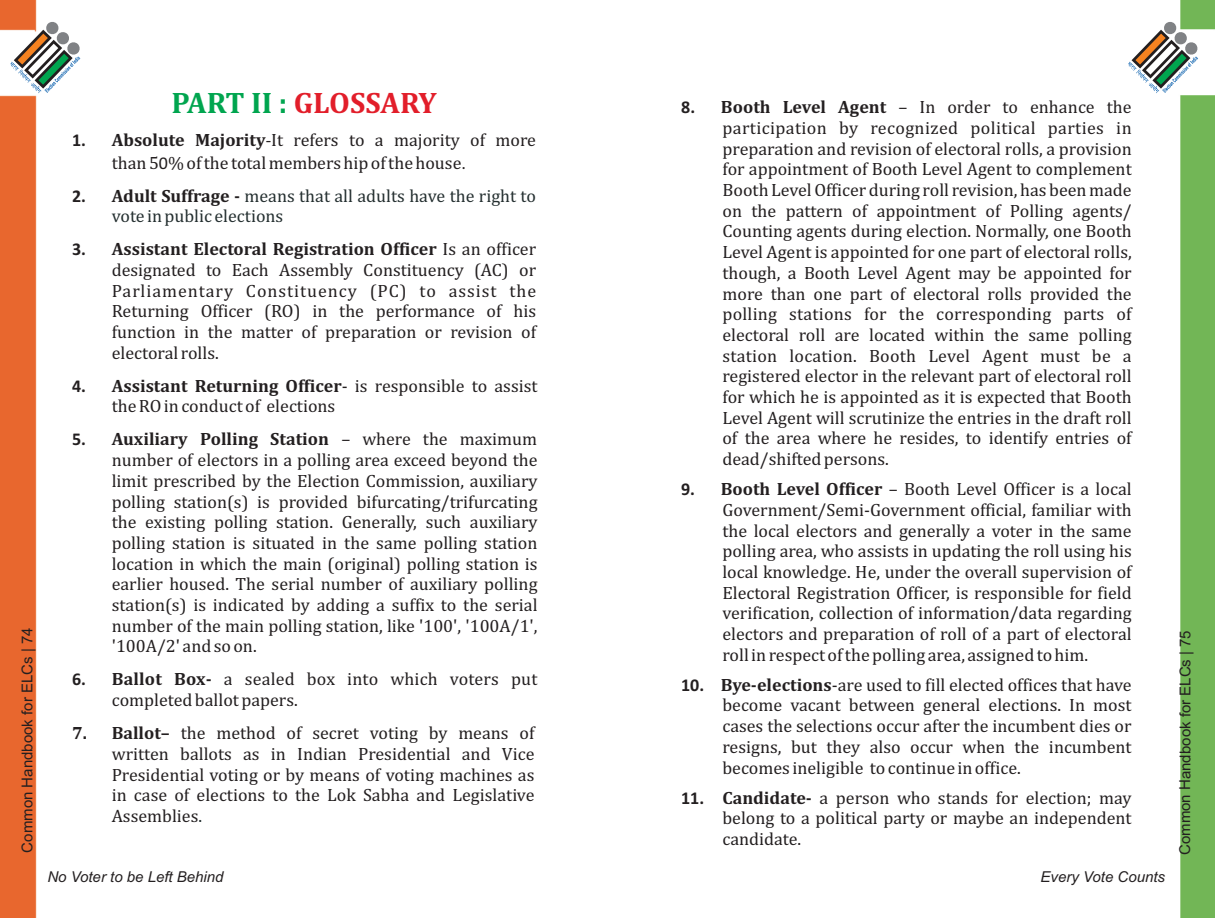
<style>
.page{position:relative;width:1215px;height:918px;background:#fff}
.page>*{position:absolute;margin:0;border:0;box-sizing:border-box;transform-origin:0 0}
.t1{font:700 30px "Cambria";color:#e21e2a}
.t2{font:18px/20.7px "Cambria";color:#231f20;text-align:justify}
.t3{font:18px "Cambria";color:#242f30}
.t4{font:15px "Arial";color:#231f20}
.t5{font:italic 15px "Arial";color:#231f20}
.s1{color:#00a54f}
.s2{font-family:"Calibri";font-weight:700}
.s3{font-weight:700}
.s4{font-family:"Calibri"}
.s5{font-family:"Calibri";font-weight:700;color:#231f20}
.s6{font-weight:700;color:#231f20}
.s7{color:#242f30}
</style>
<div class="page">
<img style="left:0;top:0;width:1215px;height:918px">
<svg style="left:1128px;top:21px;width:70px;height:72px"></svg>
<svg style="left:11px;top:21px;width:69px;height:72px"></svg>
<h1 class="t1" style="left:172px;top:90px;width:266px"><span class="s1">PART II :</span> GLOSSARY</h1>
<p class="t2" style="left:112px;top:130px;width:426px;line-height:22.2px;text-indent:-40px"><span class="s2">1.</span> <span class="s3">Absolute Majority</span><span class="s4">-</span>It refers to a majority of more than 5<span class="s4">0</span>% of the total members hip of the house<span class="s4">.</span></p>
<p class="t3" style="left:72px;top:188px;width:465px"><span class="s5">2.</span> <span class="s6">Adult Suffrage -</span> means that all adults have the right to</p>
<p class="t2" style="left:112px;top:240px;width:426px;text-indent:-40px"><span class="s2">3.</span> <span class="s3">Assistant Electoral Registration Officer</span> Is an officer designated to Each Assembly Constituency (AC) or Parliamentary Constituency (PC) to assist the Returning Officer (RO) in the performance of his function in the matter of preparation or revision of electoral rolls.</p>
<p class="t2" style="left:112px;top:376px;width:427px;text-indent:-40px"><span class="s2">4.</span> <span class="s3">Assistant Returning Officer</span>- is responsible to assist the RO in conduct of elections</p>
<p class="t2" style="left:112px;top:430px;width:427px;text-indent:-40px"><span class="s2">5.</span> <span class="s3">Auxiliary Polling Station</span> – where the maximum number of electors in a polling area exceed beyond the limit prescribed by the Election Commission, auxiliary polling station(s) is provided bifurcating/trifurcating the existing polling station. Generally, such auxiliary polling station is situated in the same polling station location in which the main (original) polling station is earlier housed. The serial number of auxiliary polling station(s) is indicated by adding a suffix to the serial number of the main polling station, like '100', '100A/1', '100A/2' and so on.</p>
<p class="t2" style="left:112px;top:670px;width:427px;text-indent:-40px"><span class="s2">6.</span> <span class="s3">Ballot Box-</span> a sealed box into which voters put completed ballot papers.</p>
<p class="t2" style="left:112px;top:724px;width:424px;text-indent:-40px"><span class="s3">7. Ballot–</span> the method of secret voting by means of written ballots as in Indian Presidential and Vice Presidential voting or by means of voting machines as in case of elections to the Lok Sabha and Legislative Assemblies<span class="s7">.</span></p>
<p class="t2" style="left:722px;top:98px;width:411px;text-indent:-41px"><span class="s2">8.</span> <span class="s3">Booth Level Agent</span> – In order to enhance the participation by recognized political parties in preparation and revision of electoral rolls, a provision for appointment of Booth Level Agent to complement Booth Level Officer during roll revision, has been made on the pattern of appointment of Polling agents/ Counting agents during election. Normally, one Booth Level Agent is appointed for one part of electoral rolls, though, a Booth Level Agent may be appointed for more than one part of electoral rolls provided the polling stations for the corresponding parts of electoral roll are located within the same polling station location. Booth Level Agent must be a registered elector in the relevant part of electoral roll for which he is appointed as it is expected that Booth Level Agent will scrutinize the entries in the draft roll of the area where he resides, to identify entries of dead/shifted persons.</p>
<p class="t2" style="left:722px;top:480px;width:411px;text-indent:-41px"><span class="s2">9.</span> <span class="s3">Booth Level Officer</span> – Booth Level Officer is a local Government/Semi-Government official, familiar with the local electors and generally a voter in the same polling area, who assists in updating the roll using his local knowledge. He, under the overall supervision of Electoral Registration Officer, is responsible for field verification, collection of information/data regarding electors and preparation of roll of a part of electoral roll in respect of the polling area, assigned to him.</p>
<p class="t2" style="left:722px;top:675px;width:411px;text-indent:-41px"><span class="s2">10.</span> <span class="s3">Bye-elections</span>-are used to fill elected offices that have become vacant between general elections. In most cases the selections occur after the incumbent dies or resigns, but they also occur when the incumbent becomes ineligible to continue in office.</p>
<p class="t2" style="left:722px;top:788px;width:411px;text-indent:-41px"><span class="s2">11.</span> <span class="s3">Candidate-</span> a person who stands for election; may belong to a political party or maybe an independent candidate.</p>
<p class="t3" style="left:112px;top:208px;width:173px">vote in public elections</p>
<p class="t4" style="left:22px;top:853px;width:226px;rotate:-90deg">Common Handbook for ELCs | 74</p>
<p class="t4" style="left:1179px;top:855px;width:226px;rotate:-90deg">Common Handbook for ELCs | 75</p>
<p class="t5" style="left:47px;top:871px;width:178px">No Voter to be Left Behind</p>
<p class="t5" style="left:1041px;top:871px;width:126px">Every Vote Counts</p>
</div>
